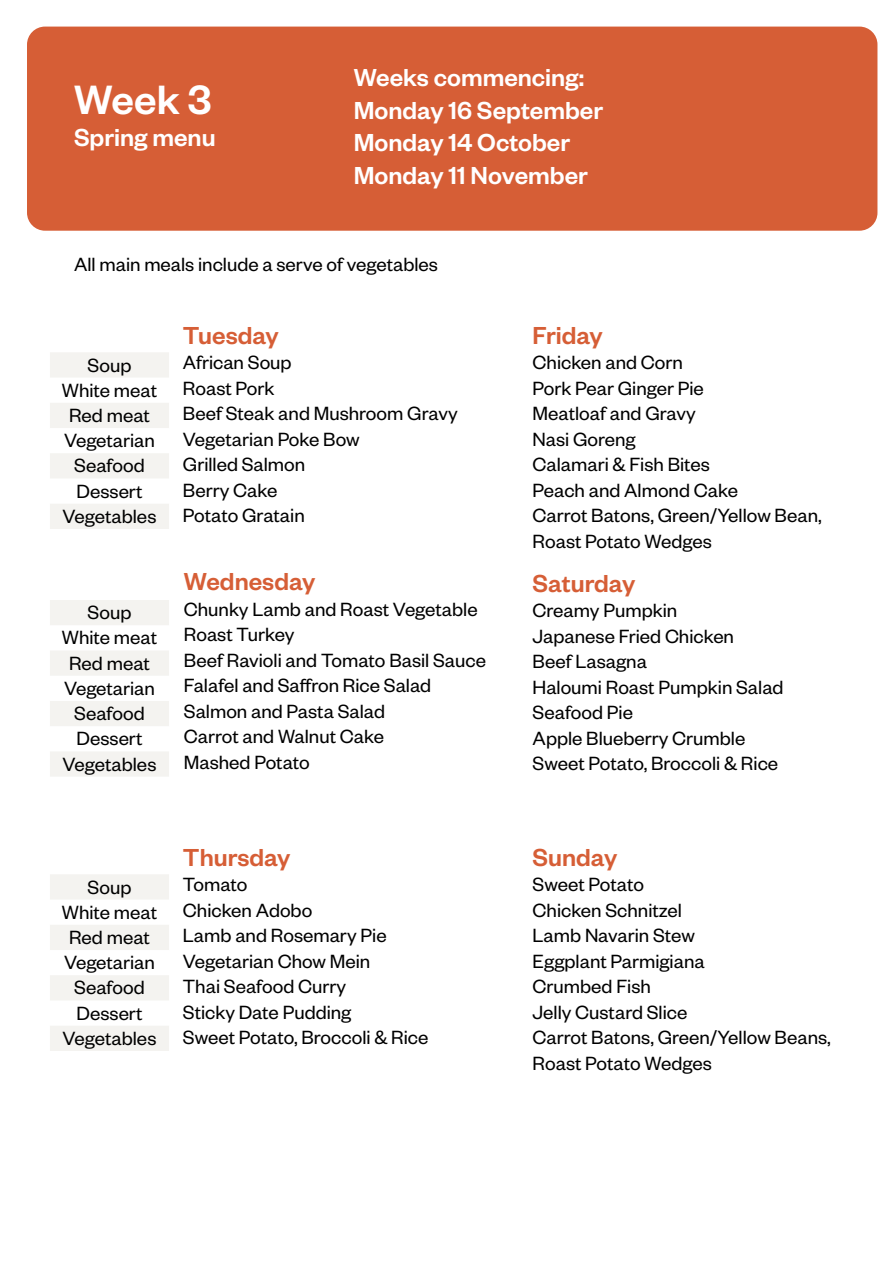
<style>
.page{position:relative;width:893px;height:1263px;background:#fff}
.page>*{position:absolute;margin:0;border:0;box-sizing:border-box;transform-origin:0 0}
.t1{font:500 45px "Founders Grotesk";color:#fff}
.t2{font:500 27px/32.4px "Founders Grotesk";color:#fff}
.t3{font:500 27px "Founders Grotesk";color:#d65e36}
.t4{font:21px/25.5px "Founders Grotesk";color:#000}
</style>
<div class="page">
<div style="left:27px;top:27px;width:850px;height:204px;background:#d65e36;border-radius:18px"></div>
<svg style="left:50px;top:352px;width:119px;height:177px"></svg>
<svg style="left:50px;top:600px;width:119px;height:176px"></svg>
<svg style="left:50px;top:874px;width:119px;height:177px"></svg>
<h1 class="t1" style="left:74px;top:71px;width:139px">Week 3</h1>
<p class="t2" style="left:74px;top:120px;width:143px">Spring menu</p>
<p class="t2" style="left:354px;top:60px;width:251px">Weeks commencing:<br>Monday 16 September<br>Monday 14 October<br>Monday 11 November</p>
<p class="t4" style="left:74px;top:250px;width:365px">All main meals include a serve of vegetables</p>
<p class="t4" style="left:62px;top:351px;width:97px;text-align:center">Soup<br>White meat<br>Red meat<br>Vegetarian<br>Seafood<br>Dessert<br>Vegetables</p>
<p class="t4" style="left:62px;top:599px;width:97px;text-align:center">Soup<br>White meat<br>Red meat<br>Vegetarian<br>Seafood<br>Dessert<br>Vegetables</p>
<p class="t3" style="left:183px;top:318px;width:97px">Tuesday</p>
<p class="t4" style="left:183px;top:349px;width:276px">African Soup<br>Roast Pork<br>Beef Steak and Mushroom Gravy<br>Vegetarian Poke Bow<br>Grilled Salmon<br>Berry Cake<br>Potato Gratain</p>
<p class="t3" style="left:184px;top:565px;width:133px">Wednesday</p>
<p class="t4" style="left:184px;top:595px;width:303px">Chunky Lamb and Roast Vegetable<br>Roast Turkey<br>Beef Ravioli and Tomato Basil Sauce<br>Falafel and Saffron Rice Salad<br>Salmon and Pasta Salad<br>Carrot and Walnut Cake<br>Mashed Potato</p>
<p class="t4" style="left:62px;top:873px;width:97px;text-align:center">Soup<br>White meat<br>Red meat<br>Vegetarian<br>Seafood<br>Dessert<br>Vegetables</p>
<p class="t3" style="left:183px;top:840px;width:109px">Thursday</p>
<p class="t4" style="left:183px;top:871px;width:247px">Tomato<br>Chicken Adobo<br>Lamb and Rosemary Pie<br>Vegetarian Chow Mein<br>Thai Seafood Curry<br>Sticky Date Pudding<br>Sweet Potato, Broccoli &amp; Rice</p>
<p class="t3" style="left:533px;top:318px;width:72px">Friday</p>
<p class="t4" style="left:533px;top:349px;width:291px">Chicken and Corn<br>Pork Pear Ginger Pie<br>Meatloaf and Gravy<br>Nasi Goreng<br>Calamari &amp; Fish Bites<br>Peach and Almond Cake<br>Carrot Batons, Green/Yellow Bean,<br>Roast Potato Wedges</p>
<p class="t3" style="left:533px;top:566px;width:104px">Saturday</p>
<p class="t4" style="left:533px;top:596px;width:252px">Creamy Pumpkin<br>Japanese Fried Chicken<br>Beef Lasagna<br>Haloumi Roast Pumpkin Salad<br>Seafood Pie<br>Apple Blueberry Crumble<br>Sweet Potato, Broccoli &amp; Rice</p>
<p class="t3" style="left:533px;top:840px;width:86px">Sunday</p>
<p class="t4" style="left:533px;top:871px;width:300px">Sweet Potato<br>Chicken Schnitzel<br>Lamb Navarin Stew<br>Eggplant Parmigiana<br>Crumbed Fish<br>Jelly Custard Slice<br>Carrot Batons, Green/Yellow Beans,<br>Roast Potato Wedges</p>
</div>
